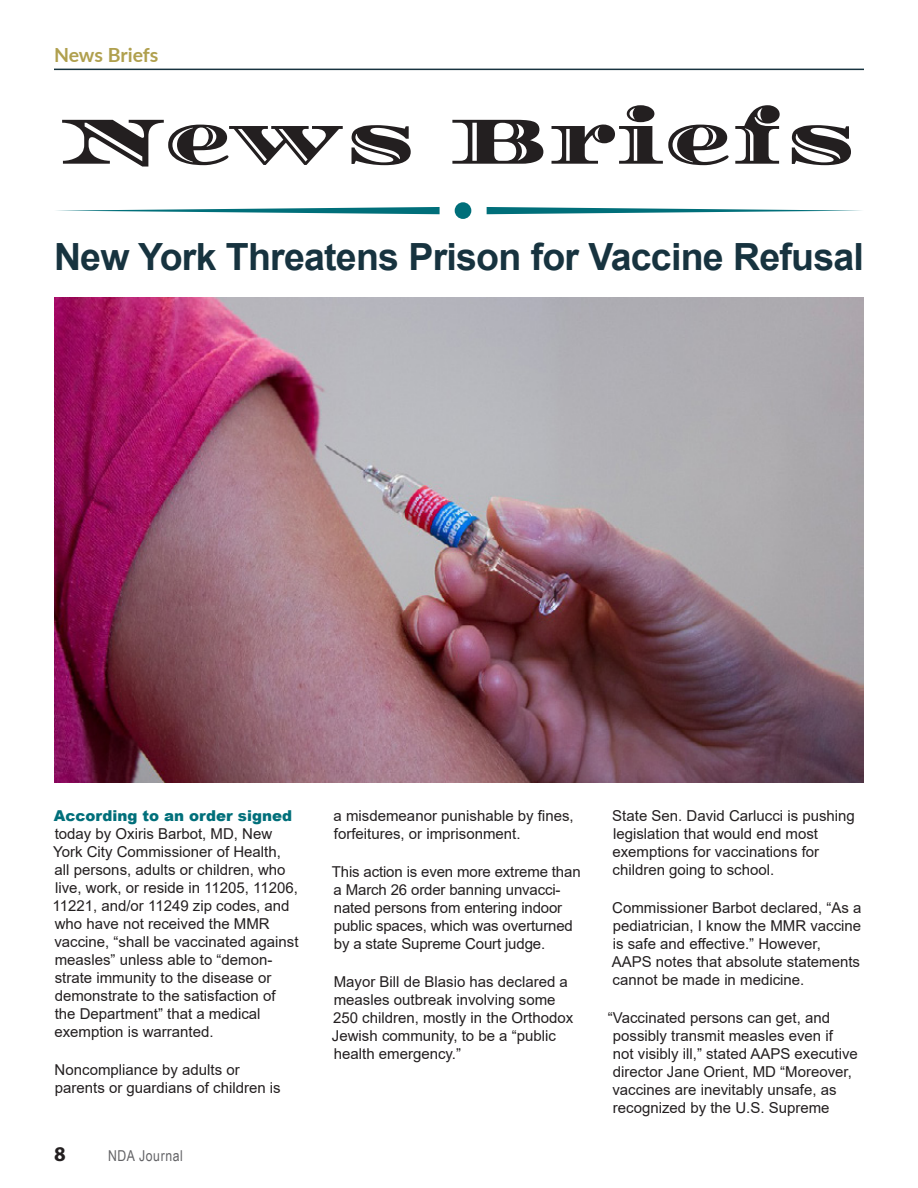
<style>
.page{position:relative;width:918px;height:1188px;background:#fff}
.page>*{position:absolute;margin:0;border:0;box-sizing:border-box;transform-origin:0 0}
.Body_Copy_Left_Align{font:67.5px "Diplomata";color:#231f20}
.t1{font:700 37.5px "Arial";letter-spacing:-.02em;color:#17333f}
.t2{font:700 21px "Myriad Pro";color:#231f20}
.t3{font:700 19.5px "Lato";letter-spacing:-.005em;color:#b0a04e}
.Body_Left_Align{font:15px/18px "Arial";color:#231f20}
.t4{font:15px "Arial Narrow";letter-spacing:.04em;color:#636366}
.s1{font-weight:900;color:#006f7a}
</style>
<div class="page">
<hr style="left:54px;top:69px;width:810px;height:1px;background:#17333f">
<svg style="left:56px;top:207px;width:384px;height:7px"></svg>
<svg style="left:487px;top:207px;width:375px;height:7px"></svg>
<div style="left:455px;top:202px;width:16px;height:17px;background:#006f7a;border-radius:50%"></div>
<img style="left:54px;top:297px;width:810px;height:486px">
<p class="t3" style="left:54px;top:40px;width:106px">News Briefs</p>
<p class="Body_Copy_Left_Align" style="left:61px;top:101px;width:798px">News Briefs</p>
<p class="t1" style="left:54px;top:231px;width:811px">New York Threatens Prison for Vaccine Refusal</p>
<p class="Body_Left_Align" style="left:52px;top:807px;width:248px"><span class="s1">According to an order signed </span>today by Oxiris Barbot, MD, New<br>York City Commissioner of Health, all persons, adults or children, who live, work, or reside in 11205, 11206,<br>11221, and/or 11249 zip codes, and who have not received the MMR vaccine, “shall be vaccinated against measles” unless able to “demon&shy;strate immunity to the disease or demonstrate to the satisfaction of<br>the Department” that a medical exemption is warranted.</p>
<p class="Body_Left_Align" style="left:55px;top:1061px;width:228px">Noncompliance by adults or parents or guardians of children is</p>
<h3 class="t2" style="left:54px;top:1140px;width:13px">8</h3>
<p class="t4" style="left:108px;top:1145px;width:77px">NDA Journal</p>
<p class="Body_Left_Align" style="left:334px;top:807px;width:242px">a misdemeanor punishable by fines, forfeitures, or imprisonment.</p>
<p class="Body_Left_Align" style="left:332px;top:863px;width:250px">This action is even more extreme than a March 26 order banning unvacci&shy;nated persons from entering indoor public spaces, which was overturned by a state Supreme Court judge.</p>
<p class="Body_Left_Align" style="left:332px;top:973px;width:243px">Mayor Bill de Blasio has declared a measles outbreak involving some<br>250 children, mostly in the Orthodox<br>Jewish community, to be a “public health emergency.”</p>
<p class="Body_Left_Align" style="left:612px;top:807px;width:244px">State Sen. David Carlucci is pushing legislation that would end most exemptions for vaccinations for children going to school.</p>
<p class="Body_Left_Align" style="left:612px;top:899px;width:251px">Commissioner Barbot declared, “As a pediatrician, I know the MMR vaccine is safe and effective.” However, AAPS notes that absolute statements cannot be made in medicine.</p>
<p class="Body_Left_Align" style="left:612px;top:1009px;width:247px;text-indent:-5px">“Vaccinated persons can get, and possibly transmit measles even if<br>not visibly ill,” stated AAPS executive director Jane Orient, MD “Moreover, vaccines are inevitably unsafe, as recognized by the U.S. Supreme</p>
</div>
